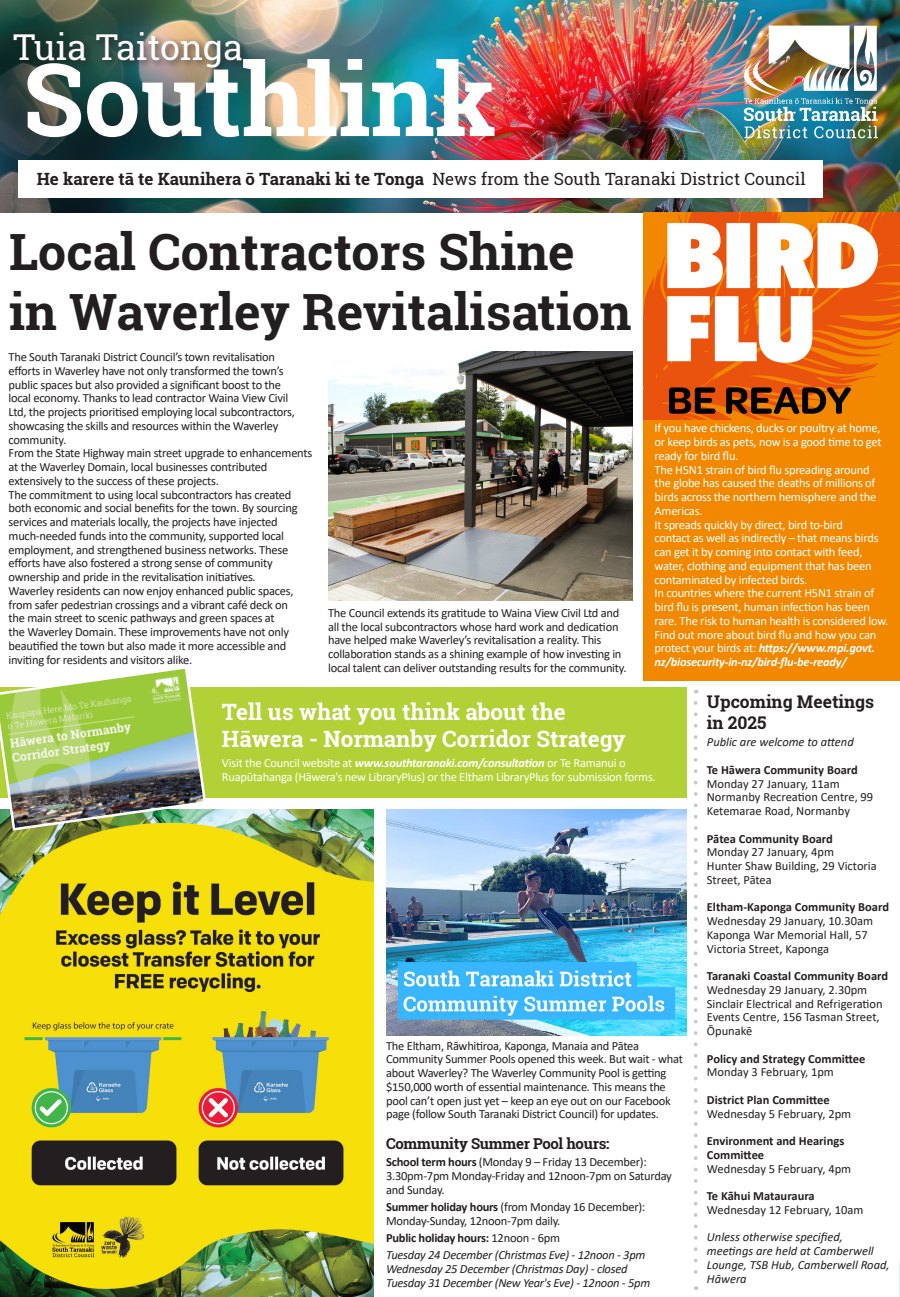
<style>
.page{position:relative;width:900px;height:1297px;background:#fff}
.page>*{position:absolute;margin:0;border:0;box-sizing:border-box;transform-origin:0 0}
.t1{font:700 101.12px "Roboto Slab";color:#fff}
.t2{font:700 50px/60px "Roboto Slab";color:#231f20}
.t3{font:35.62px "Roboto Slab";color:#fff}
.t4{font:700 22.5px/27px "Roboto Slab";color:#fff}
.t5{font:700 17.5px/21px "Roboto Slab";color:#231f20}
.t6{font:700 16.88px "Roboto Slab";color:#231f20}
.t7{font:700 15px "Roboto Slab";letter-spacing:-.02em;color:#231f20}
.t8{font:12.5px/13.8px "Calibri";letter-spacing:-.02em;color:#231f20}
.t9{font:12.5px/13.8px "Calibri";letter-spacing:-.02em;color:#fff}
.t10{font:12.5px/13.8px "Calibri";color:#231f20}
.t11{font:700 12.5px/13.8px "Calibri";color:#231f20}
.t12{font:italic 12.5px "Calibri";letter-spacing:-.02em;color:#231f20}
.t13{font:italic 700 12.5px/13.8px "Calibri";letter-spacing:-.02em;color:#fff;text-align:justify}
.t14{font:italic 12.5px/13.8px "Calibri";color:#231f20}
.t15{font:700 12.5px "Calibri";letter-spacing:-.02em;color:#231f20}
.s1{font-weight:400}
.s2{font-weight:400;font-style:normal}
.s3{font-weight:700;font-style:italic}
.s4{font-weight:700}
</style>
<div class="page">
<img style="left:1px;top:0;width:899px;height:212px">
<div style="left:18px;top:161px;width:805px;height:37px;background:#fff"></div>
<img style="left:731px;top:8px;width:165px;height:138px">
<div style="left:10px;top:29px;width:240px;height:48px;background:#231f20;opacity:.75"></div>
<svg style="left:694px;top:703px;width:4px;height:587px"></svg>
<img style="left:1px;top:810px;width:372px;height:487px">
<img style="left:328px;top:352px;width:305px;height:248px">
<svg style="left:899px;top:1263px;width:1px;height:34px"></svg>
<img style="left:386px;top:810px;width:300px;height:225px">
<div style="left:0;top:687px;width:686px;height:111px;background:#b2d136"></div>
<div style="left:643px;top:212px;width:257px;height:469px;background:#f28800"></div>
<img style="left:643px;top:212px;width:257px;height:208px">
<div style="left:866px;top:392px;width:34px;height:31px;background:#f28800"></div>
<img style="left:0;top:669px;width:208px;height:163px">
<p class="t3" style="left:13px;top:22px;width:231px">Tuia Taitonga</p>
<p class="t1" style="left:23px;top:30px;width:475px">Southlink</p>
<p class="t6" style="left:37px;top:167px;width:770px">He karere tā te Kaunihera ō Taranaki ki te Tonga <span class="s1">News from the South Taranaki District Council</span></p>
<p class="t2" style="left:9px;top:221px;width:624px">Local Contractors Shine in Waverley Revitalisation</p>
<p class="t8" style="left:9px;top:350px;width:288px">The South Taranaki District Council’s town revitalisation efforts in Waverley have not only transformed the town’s public spaces but also provided a significant boost to the local economy. Thanks to lead contractor Waina View Civil Ltd, the projects prioritised employing local subcontractors, showcasing the skills and resources within the Waverley community.</p>
<p class="t8" style="left:9px;top:446px;width:305px">From the State Highway main street upgrade to enhancements at the Waverley Domain, local businesses contributed extensively to the success of these projects.</p>
<p class="t8" style="left:9px;top:487px;width:290px">The commitment to using local subcontractors has created both economic and social benefits for the town. By sourcing services and materials locally, the projects have injected much-needed funds into the community, supported local employment, and strengthened business networks. These efforts have also fostered a strong sense of community ownership and pride in the revitalisation initiatives.</p>
<p class="t8" style="left:9px;top:583px;width:287px">Waverley residents can now enjoy enhanced public spaces, from safer pedestrian crossings and a vibrant café deck on the main street to scenic pathways and green spaces at the Waverley Domain. These improvements have not only beautified the town but also made it more accessible and inviting for residents and visitors alike.</p>
<p class="t8" style="left:328px;top:606px;width:300px">The Council extends its gratitude to Waina View Civil Ltd and all the local subcontractors whose hard work and dedication have helped make Waverley’s revitalisation a reality. This collaboration stands as a shining example of how investing in local talent can deliver outstanding results for the community.</p>
<p class="t9" style="left:655px;top:421px;width:228px;text-align:justify">If you have chickens, ducks or poultry at home, or keep birds as pets, now is a good time to get ready for bird flu.</p>
<p class="t9" style="left:655px;top:462px;width:223px">The H5N1 strain of bird flu spreading around the globe has caused the deaths of millions of birds across the northern hemisphere and the Americas.</p>
<p class="t9" style="left:655px;top:517px;width:226px">It spreads quickly by direct, bird to-bird contact as well as indirectly – that means birds can get it by coming into contact with feed, water, clothing and equipment that has been contaminated by infected birds.</p>
<p class="t9" style="left:655px;top:586px;width:235px">In countries where the current H5N1 strain of bird flu is present, human infection has been rare. The risk to human health is considered low.</p>
<p class="t13" style="left:655px;top:627px;width:223px"><span class="s2">Find out more about bird flu and how you can protect your birds at:</span> https://www.mpi.govt. nz/biosecurity-in-nz/bird-flu-be-ready/</p>
<p class="t4" style="left:222px;top:698px;width:405px">Tell us what you think about the<br>Hāwera - Normanby Corridor Strategy</p>
<p class="t9" style="left:222px;top:756px;width:435px">Visit the Council website at <span class="s3">www.southtaranaki.com/consultation</span> or Te Ramanui o<br>Ruapūtahanga (Hāwera’s new LibraryPlus) or the Eltham LibraryPlus for submission forms.</p>
<p class="t8" style="left:386px;top:1038px;width:298px">The Eltham, Rāwhitiroa, Kaponga, Manaia and Pātea Community Summer Pools opened this week. But wait - what about Waverley? The Waverley Community Pool is getting $150,000 worth of essential maintenance. This means the pool can’t open just yet – keep an eye out on our Facebook page (follow South Taranaki District Council) for updates.</p>
<p class="t7" style="left:386px;top:1133px;width:225px">Community Summer Pool hours:</p>
<p class="t8" style="left:386px;top:1155px;width:287px"><span class="s4">School term hours</span> (Monday 9 – Friday 13 December):<br>3.30pm-7pm Monday-Friday and 12noon-7pm on Saturday and Sunday.</p>
<p class="t8" style="left:386px;top:1199px;width:261px"><span class="s4">Summer holiday hours</span> (from Monday 16 December):<br>Monday-Sunday, 12noon-7pm daily.</p>
<p class="t15" style="left:386px;top:1229px;width:176px">Public holiday hours: <span class="s1">12noon - 6pm</span></p>
<p class="t12" style="left:386px;top:1246px;width:261px">Tuesday 24 December (Christmas Eve) - 12noon - 3pm</p>
<p class="t12" style="left:386px;top:1260px;width:243px">Wednesday 25 December (Christmas Day) - closed</p>
<p class="t12" style="left:386px;top:1274px;width:266px">Tuesday 31 December (New Year's Eve) - 12noon - 5pm</p>
<p class="t5" style="left:707px;top:691px;width:169px">Upcoming Meetings in 2025</p>
<p class="t14" style="left:707px;top:735px;width:148px">Public are welcome to attend</p>
<p class="t11" style="left:707px;top:763px;width:152px">Te Hāwera Community Board</p>
<p class="t10" style="left:707px;top:776px;width:135px">Monday 27 January, 11am</p>
<p class="t10" style="left:707px;top:790px;width:168px">Normanby Recreation Centre, 99<br>Ketemarae Road, Normanby</p>
<p class="t11" style="left:707px;top:831px;width:128px">Pātea Community Board</p>
<p class="t10" style="left:707px;top:845px;width:129px">Monday 27 January, 4pm</p>
<p class="t10" style="left:707px;top:859px;width:171px">Hunter Shaw Building, 29 Victoria<br>Street, Pātea</p>
<p class="t11" style="left:707px;top:900px;width:184px">Eltham-Kaponga Community Board</p>
<p class="t10" style="left:707px;top:914px;width:168px">Wednesday 29 January, 10.30am</p>
<p class="t10" style="left:707px;top:927px;width:162px">Kaponga War Memorial Hall, 57<br>Victoria Street, Kaponga</p>
<p class="t11" style="left:707px;top:969px;width:183px">Taranaki Coastal Community Board</p>
<p class="t10" style="left:707px;top:982px;width:162px">Wednesday 29 January, 2.30pm</p>
<p class="t10" style="left:707px;top:996px;width:177px">Sinclair Electrical and Refrigeration<br>Events Centre, 156 Tasman Street,<br>Ōpunakē</p>
<p class="t11" style="left:707px;top:1051px;width:160px">Policy and Strategy Committee</p>
<p class="t10" style="left:707px;top:1065px;width:129px">Monday 3 February, 1pm</p>
<p class="t11" style="left:707px;top:1093px;width:124px">District Plan Committee</p>
<p class="t10" style="left:707px;top:1106px;width:146px">Wednesday 5 February, 2pm</p>
<p class="t11" style="left:707px;top:1134px;width:139px">Environment and Hearings<br>Committee</p>
<p class="t10" style="left:707px;top:1161px;width:146px">Wednesday 5 February, 4pm</p>
<p class="t11" style="left:707px;top:1189px;width:109px">Te Kāhui Matauraura</p>
<p class="t10" style="left:707px;top:1202px;width:158px">Wednesday 12 February, 10am</p>
<p class="t14" style="left:707px;top:1230px;width:184px">Unless otherwise specified, meetings are held at Camberwell<br>Lounge, TSB Hub, Camberwell Road,<br>Hāwera</p>
</div>
